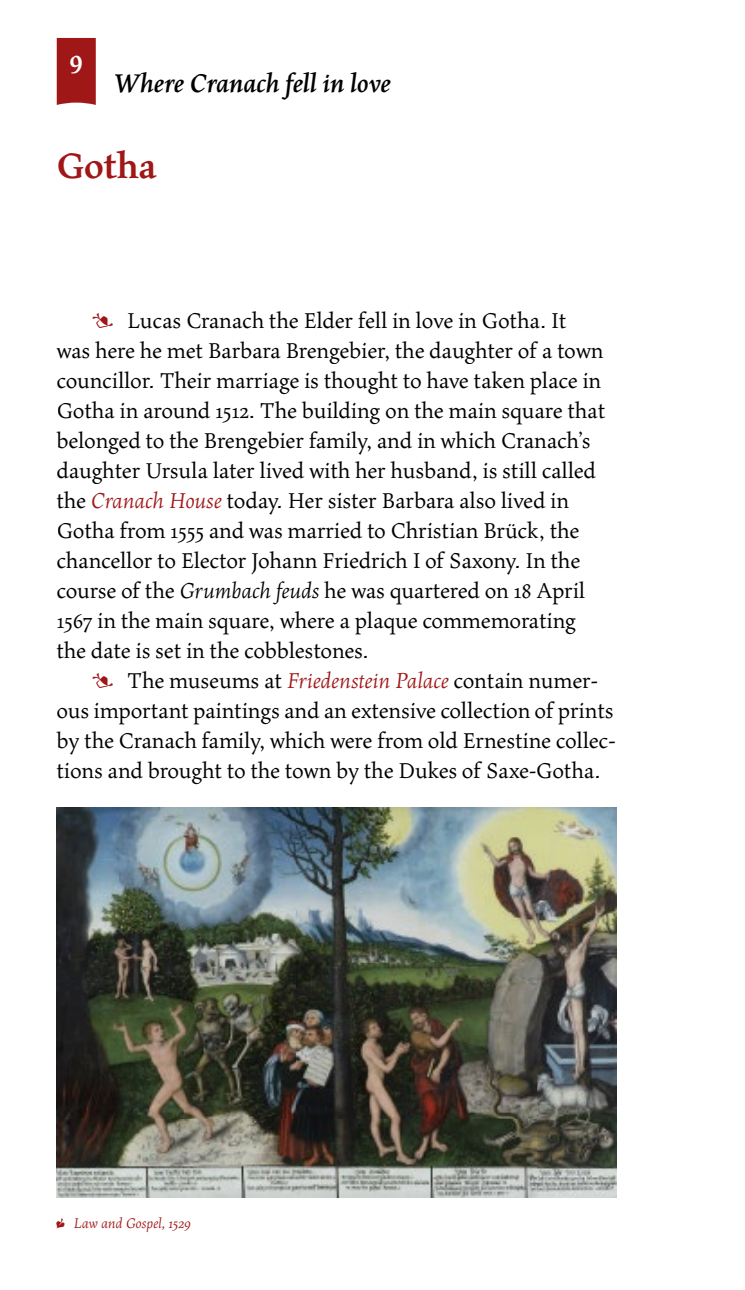
<style>
.page{position:relative;width:745px;height:1290px;background:#fff}
.page>*{position:absolute;margin:0;border:0;box-sizing:border-box;transform-origin:0 0}
.t1{font:700 40px "Maiola PE";color:#a01717}
.t2{font:700 30px "Maiola PE";color:#fff}
.t3{font:italic 700 28.75px "Maiola PE";color:#000}
.t4{font:24.25px/30px "Maiola PE";color:#000}
.t5{font:italic 15.75px "Maiola PE";color:#a01717}
.s1{font-style:italic;color:#a01717}
.s2{font-style:italic}
</style>
<div class="page">
<div style="left:57px;top:38px;width:39px;height:67px;background:#a01717"></div>
<img style="left:57px;top:808px;width:559px;height:390px">
<p class="t2" style="left:69px;top:42px;width:15px">9</p>
<p class="t3" style="left:114px;top:63px;width:278px">Where Cranach fell in love</p>
<h1 class="t1" style="left:57px;top:137px;width:102px">Gotha</h1>
<p class="t4" style="left:57px;top:305px;width:550px;text-indent:70px">Lucas Cranach the Elder fell in love in Gotha. It was here he met Barbara Brengebier, the daughter of a town councillor. Their marriage is thought to have taken place in Gotha in around 1512. The building on the main square that belonged to the Brengebier family, and in which Cranach’s daughter Ursula later lived with her husband, is still called the <span class="s1">Cranach House</span> today. Her sister Barbara also lived in Gotha from 1555 and was married to Christian Brück, the chancellor to Elector Johann Friedrich I of Saxony. In the course of the <span class="s2">Grumbach feuds</span> he was quartered on 18 April 1567 in the main square, where a plaque commemorating the date is set in the cobblestones.</p>
<p class="t4" style="left:57px;top:665px;width:560px;text-indent:70px">The museums at <span class="s1">Friedenstein Palace</span> contain numer&shy;ous important paintings and an extensive collection of prints by the Cranach family, which were from old Ernestine collec&shy;tions and brought to the town by the Dukes of Saxe-Gotha.</p>
<p class="t5" style="left:74px;top:1212px;width:119px">Law and Gospel, 1529</p>
</div>
